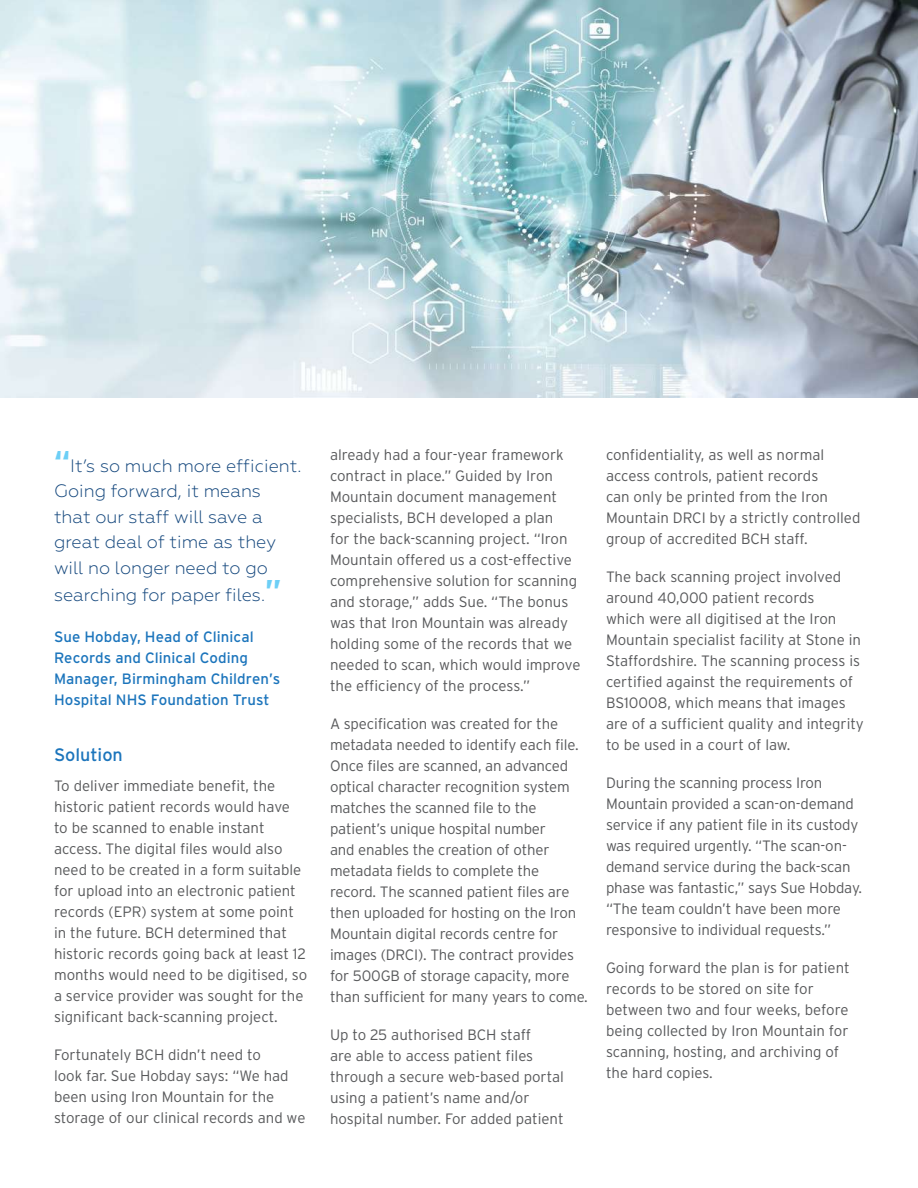
<style>
.page{position:relative;width:918px;height:1188px;background:#fff}
.page>*{position:absolute;margin:0;border:0;box-sizing:border-box;transform-origin:0 0}
.t1{font:300 18px/25.8px "Geometria";color:#14477d}
.t2{font:18px "Interstate";color:#1c75bc}
.t3{font:300 15px/21px "Interstate";letter-spacing:-.005em;color:#58595b}
.t4{font:15px/21px "Interstate";letter-spacing:.005em;color:#1c75bc}
.s1{font-family:"Interstate";font-weight:700;font-size:30px;color:#6dcff6}
</style>
<div class="page">
<img style="left:0;top:0;width:918px;height:398px">
<p class="t1" style="left:54px;top:452px;width:249px"><span class="s1">“</span>It’s so much more efficient.<br>Going forward, it means that our staff will save a great deal of time as they will no longer need to go searching for paper files.<span class="s1">”</span></p>
<p class="t4" style="left:54px;top:626px;width:228px">Sue Hobday, Head of Clinical<br>Records and Clinical Coding<br>Manager, Birmingham Children’s<br>Hospital NHS Foundation Trust</p>
<p class="t2" style="left:54px;top:745px;width:70px">Solution</p>
<p class="t3" style="left:54px;top:775px;width:255px">To deliver immediate benefit, the historic patient records would have to be scanned to enable instant access. The digital files would also need to be created in a form suitable for upload into an electronic patient records (EPR) system at some point in the future. BCH determined that historic records going back at least 12 months would need to be digitised, so a service provider was sought for the significant back-scanning project.</p>
<p class="t3" style="left:54px;top:1044px;width:253px">Fortunately BCH didn’t need to<br>look far. Sue Hobday says: “We had been using Iron Mountain for the storage of our clinical records and we</p>
<p class="t3" style="left:330px;top:444px;width:252px">already had a four-year framework contract in place.” Guided by Iron Mountain document management specialists, BCH developed a plan<br>for the back-scanning project. “Iron Mountain offered us a cost-effective comprehensive solution for scanning and storage,” adds Sue. “The bonus was that Iron Mountain was already holding some of the records that we needed to scan, which would improve the efficiency of the process.”</p>
<p class="t3" style="left:330px;top:713px;width:259px">A specification was created for the metadata needed to identify each file.<br>Once files are scanned, an advanced optical character recognition system matches the scanned file to the patient’s unique hospital number<br>and enables the creation of other metadata fields to complete the record. The scanned patient files are then uploaded for hosting on the Iron Mountain digital records centre for images (DRCI). The contract provides for 500GB of storage capacity, more than sufficient for many years to come.</p>
<p class="t3" style="left:330px;top:1024px;width:236px">Up to 25 authorised BCH staff<br>are able to access patient files through a secure web-based portal using a patient’s name and/or hospital number. For added patient</p>
<p class="t3" style="left:606px;top:444px;width:256px">confidentiality, as well as normal access controls, patient records<br>can only be printed from the Iron Mountain DRCI by a strictly controlled group of accredited BCH staff.</p>
<p class="t3" style="left:606px;top:566px;width:259px">The back scanning project involved around 40,000 patient records<br>which were all digitised at the Iron Mountain specialist facility at Stone in Staffordshire. The scanning process is certified against the requirements of BS10008, which means that images are of a sufficient quality and integrity to be used in a court of law.</p>
<p class="t3" style="left:606px;top:772px;width:258px">During the scanning process Iron Mountain provided a scan-on-demand service if any patient file in its custody was required urgently. “The scan-on&shy;demand service during the back-scan phase was fantastic,” says Sue Hobday. “The team couldn’t have been more responsive to individual requests.”</p>
<p class="t3" style="left:606px;top:957px;width:245px">Going forward the plan is for patient records to be stored on site for between two and four weeks, before being collected by Iron Mountain for scanning, hosting, and archiving of the hard copies.</p>
</div>
